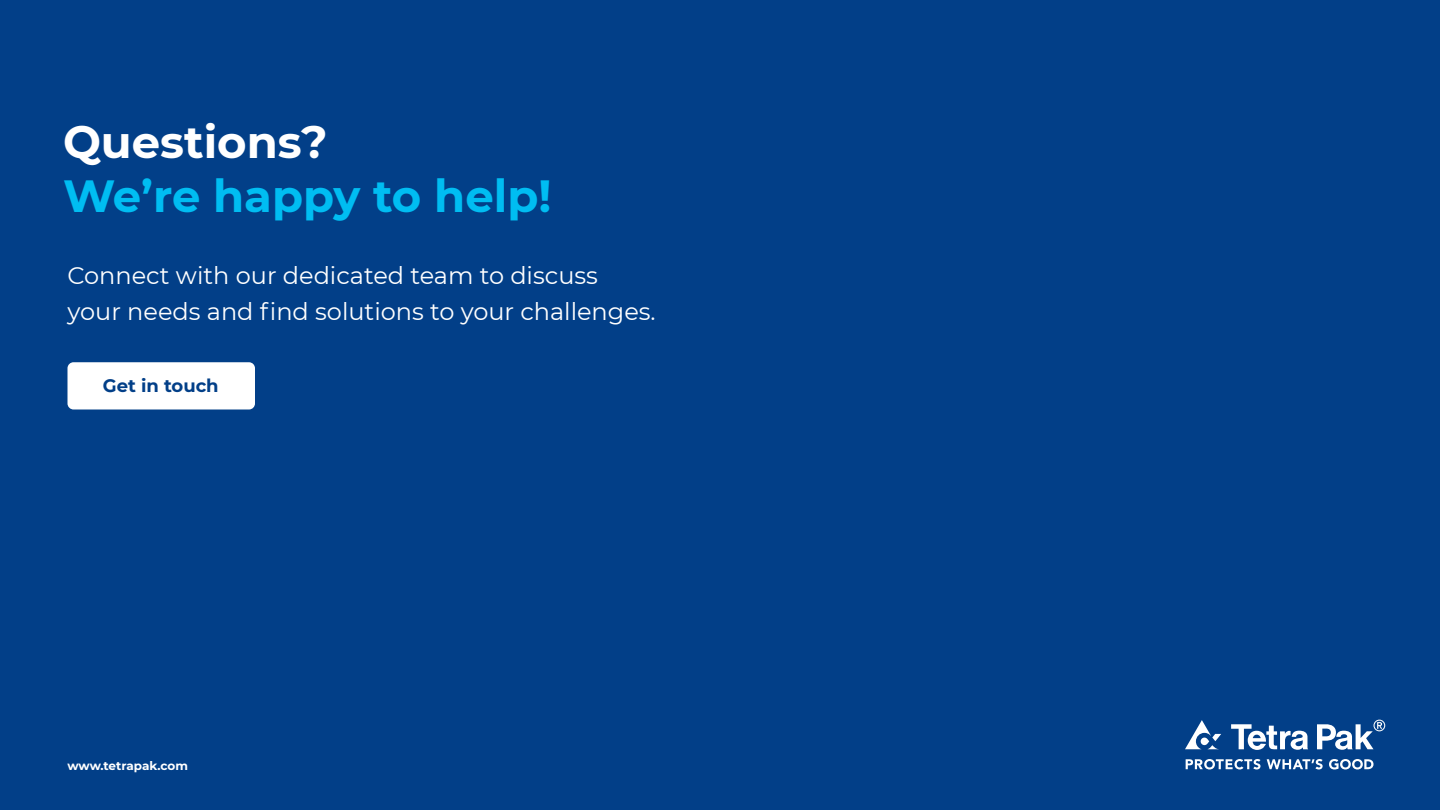
<style>
.page{position:relative;width:1440px;height:810px;background:#023f88}
.page>*{position:absolute;margin:0;border:0;box-sizing:border-box;transform-origin:0 0}
.H1___60_72{font:700 45px/54px "Montserrat";color:#00bdf2}
.Copy_0___32_48{font:24px/36px "Montserrat";color:#fff}
.Copy_1_-_24_36{font:700 18px "Montserrat";color:#023f88}
.Copy_3___16_24{font:700 12px "Montserrat";letter-spacing:-.005em;color:#fff}
.s1{color:#fff}
</style>
<div class="page">
<svg style="left:1186px;top:759px;width:74px;height:11px"></svg>
<svg style="left:1267px;top:759px;width:56px;height:10px"></svg>
<svg style="left:1329px;top:759px;width:45px;height:11px"></svg>
<svg style="left:1231px;top:724px;width:77px;height:26px"></svg>
<svg style="left:1185px;top:720px;width:36px;height:29px"></svg>
<svg style="left:1317px;top:720px;width:68px;height:30px"></svg>
<div style="left:68px;top:362px;width:187px;height:48px;background:#fff;border-radius:6px"></div>
<p class="H1___60_72" style="left:63px;top:112px;width:490px"><span class="s1">Questions?<br></span>We’re happy to help!</p>
<p class="Copy_0___32_48" style="left:68px;top:256px;width:590px">Connect with our dedicated team to discuss your needs and find solutions to your challenges.</p>
<p class="Copy_1_-_24_36" style="left:103px;top:372px;width:117px">Get in touch</p>
<p class="Copy_3___16_24" style="left:68px;top:757px;width:122px">www.tetrapak.com</p>
</div>
